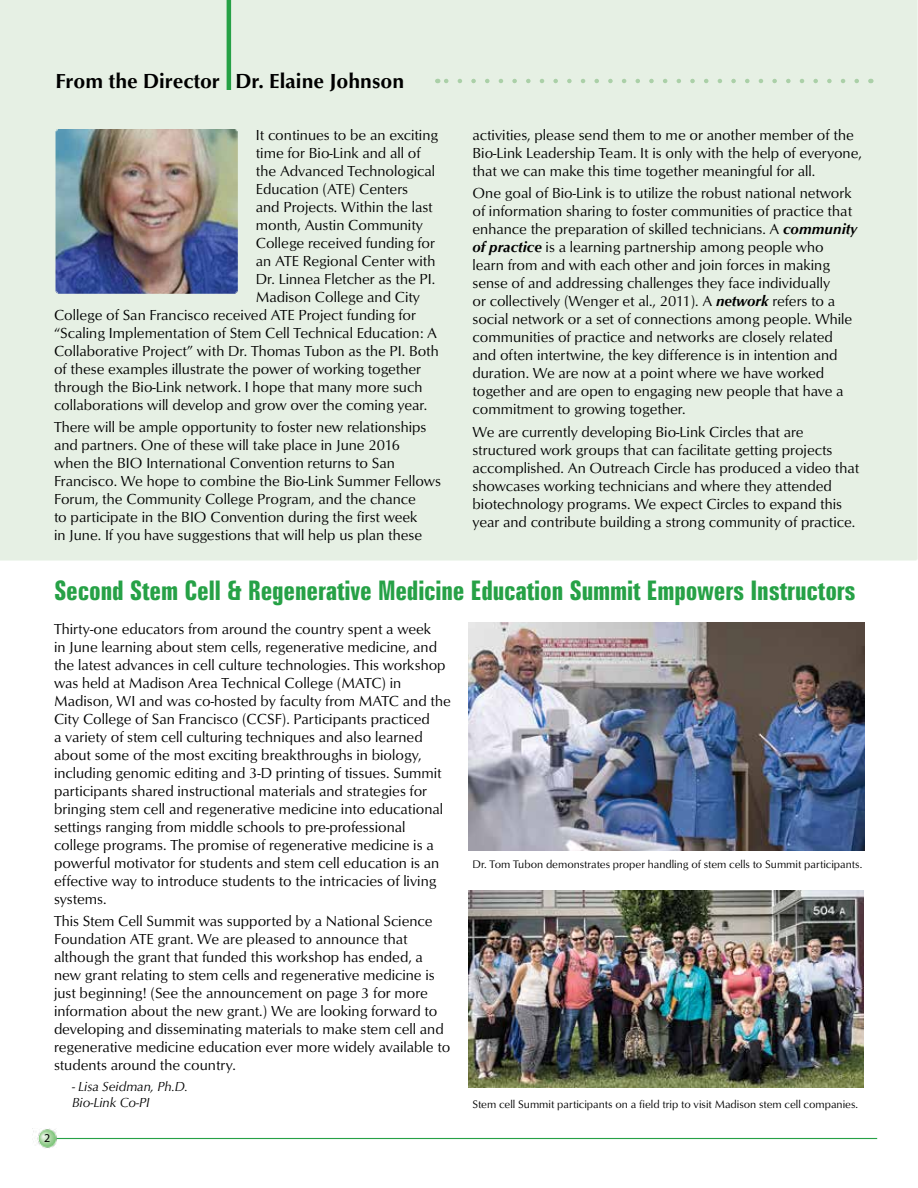
<style>
.page{position:relative;width:918px;height:1188px;background:#fff}
.page>*{position:absolute;margin:0;border:0;box-sizing:border-box;transform-origin:0 0}
.t1{font:700 extra-condensed 27px "Zurich BT";letter-spacing:-.005em;color:#26a146}
.t2{font:700 21px "Opus";color:#000}
.t3{font:15px/18px "Opus";color:#000}
.t4{font:italic 13.5px/16.2px "Opus";color:#000}
.t5{font:12px "Myriad Pro";color:#000}
.t6{font:11.25px "Opus";color:#000}
.s1{font-weight:700;font-style:italic}
</style>
<div class="page">
<img style="left:33px;top:1129px;width:24px;height:19px">
<hr style="left:57px;top:1138px;width:820px;height:1px;background:#26a146">
<div style="left:0;top:0;width:918px;height:561px;background:#e6f0e4"></div>
<img style="left:56px;top:129px;width:182px;height:165px">
<img style="left:469px;top:622px;width:396px;height:229px">
<img style="left:468px;top:890px;width:396px;height:198px">
<hr style="left:227px;top:0;width:4px;height:90px;background:#26a146">
<svg style="left:444px;top:79px;width:413px;height:4px"></svg>
<h2 class="t2" style="left:56px;top:69px;width:350px">From the Director Dr. Elaine Johnson</h2>
<p class="t3" style="left:256px;top:126px;width:184px">It continues to be an exciting</p>
<p class="t3" style="left:256px;top:144px;width:166px">time for Bio-Link and all of</p>
<p class="t3" style="left:256px;top:162px;width:181px">the Advanced Technological</p>
<p class="t3" style="left:256px;top:180px;width:154px">Education (ATE) Centers</p>
<p class="t3" style="left:256px;top:198px;width:178px">and Projects. Within the last</p>
<p class="t3" style="left:256px;top:216px;width:169px">month, Austin Community</p>
<p class="t3" style="left:256px;top:234px;width:181px">College received funding for</p>
<p class="t3" style="left:256px;top:252px;width:181px">an ATE Regional Center with</p>
<p class="t3" style="left:256px;top:270px;width:181px">Dr. Linnea Fletcher as the PI.</p>
<p class="t3" style="left:256px;top:288px;width:166px">Madison College and City</p>
<p class="t3" style="left:54px;top:306px;width:364px">College of San Francisco received ATE Project funding for</p>
<p class="t3" style="left:54px;top:324px;width:385px">“Scaling Implementation of Stem Cell Technical Education: A</p>
<p class="t3" style="left:54px;top:342px;width:386px">Collaborative Project” with Dr. Thomas Tubon as the PI. Both</p>
<p class="t3" style="left:54px;top:360px;width:369px">of these examples illustrate the power of working together</p>
<p class="t3" style="left:54px;top:378px;width:370px">through the Bio-Link network. I hope that many more such</p>
<p class="t3" style="left:54px;top:396px;width:375px">collaborations will develop and grow over the coming year.</p>
<p class="t3" style="left:54px;top:418px;width:389px">There will be ample opportunity to foster new relationships and partners. One of these will take place in June 2016<br>when the BIO International Convention returns to San Francisco. We hope to combine the Bio-Link Summer Fellows Forum, the Community College Program, and the chance<br>to participate in the BIO Convention during the first week<br>in June. If you have suggestions that will help us plan these</p>
<p class="t3" style="left:472px;top:126px;width:391px">activities, please send them to me or another member of the<br>Bio-Link Leadership Team. It is only with the help of everyone, that we can make this time together meaningful for all.</p>
<p class="t3" style="left:472px;top:184px;width:386px">One goal of Bio-Link is to utilize the robust national network of information sharing to foster communities of practice that enhance the preparation of skilled technicians. A <span class="s1">community of practice</span> is a learning partnership among people who learn from and with each other and join forces in making sense of and addressing challenges they face individually<br>or collectively (Wenger et al., 2011). A <span class="s1">network</span> refers to a social network or a set of connections among people. While communities of practice and networks are closely related and often intertwine, the key difference is in intention and duration. We are now at a point where we have worked together and are open to engaging new people that have a commitment to growing together.</p>
<p class="t3" style="left:472px;top:423px;width:388px">We are currently developing Bio-Link Circles that are structured work groups that can facilitate getting projects accomplished. An Outreach Circle has produced a video that showcases working technicians and where they attended biotechnology programs. We expect Circles to expand this year and contribute building a strong community of practice.</p>
<h1 class="t1" style="left:54px;top:575px;width:803px">Second Stem Cell &amp; Regenerative Medicine Education Summit Empowers Instructors</h1>
<p class="t3" style="left:54px;top:620px;width:398px">Thirty-one educators from around the country spent a week<br>in June learning about stem cells, regenerative medicine, and the latest advances in cell culture technologies. This workshop was held at Madison Area Technical College (MATC) in Madison, WI and was co-hosted by faculty from MATC and the City College of San Francisco (CCSF). Participants practiced<br>a variety of stem cell culturing techniques and also learned about some of the most exciting breakthroughs in biology, including genomic editing and 3-D printing of tissues. Summit participants shared instructional materials and strategies for bringing stem cell and regenerative medicine into educational settings ranging from middle schools to pre-professional college programs. The promise of regenerative medicine is a powerful motivator for students and stem cell education is an effective way to introduce students to the intricacies of living systems.</p>
<p class="t3" style="left:54px;top:912px;width:398px">This Stem Cell Summit was supported by a National Science Foundation ATE grant. We are pleased to announce that although the grant that funded this workshop has ended, a new grant relating to stem cells and regenerative medicine is just beginning! (See the announcement on page 3 for more information about the new grant.) We are looking forward to developing and disseminating materials to make stem cell and regenerative medicine education ever more widely available to students around the country.</p>
<p class="t4" style="left:72px;top:1078px;width:117px">- Lisa Seidman, Ph.D.<br>Bio-Link Co-PI</p>
<p class="t5" style="left:44px;top:1131px;width:8px">2</p>
<p class="t6" style="left:472px;top:858px;width:391px">Dr. Tom Tubon demonstrates proper handling of stem cells to Summit participants.</p>
<p class="t6" style="left:472px;top:1098px;width:387px">Stem cell Summit participants on a field trip to visit Madison stem cell companies.</p>
</div>
